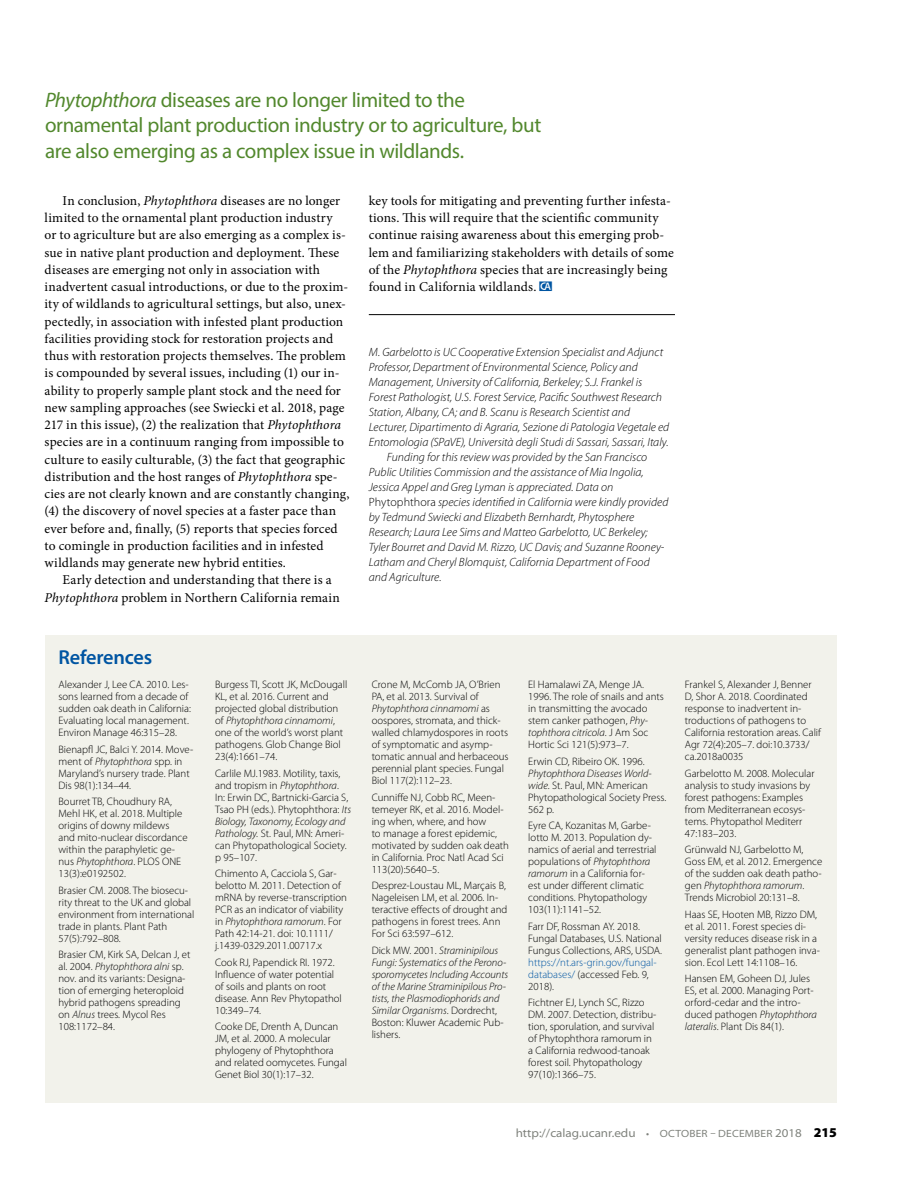
<style>
.page{position:relative;width:918px;height:1188px;background:#fff}
.page>*{position:absolute;margin:0;border:0;box-sizing:border-box;transform-origin:0 0}
.t1{font:21px/25.8px "Myriad Pro";letter-spacing:-.02em;color:#52882d}
.t2{font:600 20.25px "Myriad Pro";letter-spacing:-.01em;color:#0055a2}
.t3{font:13.5px/17.2px "Minion Pro";letter-spacing:.01em;color:#000}
.t4{font:italic 300 12px "Myriad Pro";color:#000}
.t5{font:semi-expanded 12px "Myriad Pro";color:#7e817b}
.t6{font:300 10.8px/12px "Myriad Pro";color:#000}
.t7{font:italic 300 10.8px/12px "Myriad Pro";color:#000}
.t8{font:300 10.8px/12px "Myriad Pro";color:#0055a2}
.s1{font-style:italic}
.s2{font-style:normal}
.s3{color:#000}
.s4{font-size:10.5px}
.s5{font-weight:900;font-stretch:normal;font-size:13.5px;color:#000}
</style>
<div class="page">
<hr style="left:369px;top:314px;width:306px;height:1px;background:#000">
<div style="left:45px;top:635px;width:792px;height:467px;background:#f2f2eb"></div>
<h1 class="t1" style="left:45px;top:86px;width:498px"><span class="s1">Phytophthora</span> diseases are no longer limited to the ornamental plant production industry or to agriculture, but are also emerging as a complex issue in wildlands.</h1>
<p class="t3" style="left:45px;top:192px;width:306px;text-indent:18px">In conclusion, <span class="s1">Phytophthora</span> diseases are no longer limited to the ornamental plant production industry<br>or to agriculture but are also emerging as a complex is&shy;sue in native plant production and deployment. These diseases are emerging not only in association with inadvertent casual introductions, or due to the proxim&shy;ity of wildlands to agricultural settings, but also, unex&shy;pectedly, in association with infested plant production facilities providing stock for restoration projects and thus with restoration projects themselves. The problem is compounded by several issues, including (1) our in&shy;ability to properly sample plant stock and the need for new sampling approaches (see Swiecki et al. 2018, page 217 in this issue), (2) the realization that <span class="s1">Phytophthora </span>species are in a continuum ranging from impossible to culture to easily culturable, (3) the fact that geographic distribution and the host ranges of <span class="s1">Phytophthora</span> spe&shy;cies are not clearly known and are constantly changing, (4) the discovery of novel species at a faster pace than ever before and, finally, (5) reports that species forced to comingle in production facilities and in infested wildlands may generate new hybrid entities.</p>
<p class="t3" style="left:45px;top:571px;width:297px;text-indent:18px">Early detection and understanding that there is a<br><span class="s1">Phytophthora</span> problem in Northern California remain</p>
<p class="t3" style="left:369px;top:192px;width:307px">key tools for mitigating and preventing further infesta&shy;tions. This will require that the scientific community continue raising awareness about this emerging prob&shy;lem and familiarizing stakeholders with details of some of the <span class="s1">Phytophthora</span> species that are increasingly being found in California wildlands.</p>
<p class="t4" style="left:369px;top:344px;width:296px">M. Garbelotto is UC Cooperative Extension Specialist and Adjunct</p>
<p class="t4" style="left:369px;top:359px;width:270px">Professor,Department of Environmental Science, Policy and</p>
<p class="t4" style="left:369px;top:374px;width:275px">Management, University of California, Berkeley; S.J. Frankel is</p>
<p class="t4" style="left:369px;top:389px;width:295px">Forest Pathologist, U.S. Forest Service, Pacific Southwest Research</p>
<p class="t4" style="left:369px;top:404px;width:263px">Station, Albany, CA; and B. Scanu is Research Scientist and</p>
<p class="t4" style="left:369px;top:419px;width:302px">Lecturer, Dipartimento di Agraria, Sezione di Patologia Vegetale ed</p>
<p class="t4" style="left:369px;top:434px;width:301px">Entomologia (SPaVE), Università degli Studi di Sassari, Sassari, Italy.</p>
<p class="t4" style="left:387px;top:449px;width:262px">Funding for this review was provided by the San Francisco</p>
<p class="t4" style="left:369px;top:464px;width:276px">Public Utilities Commission and the assistance of Mia Ingolia,</p>
<p class="t4" style="left:369px;top:479px;width:246px">Jessica Appel and Greg Lyman is appreciated. Data on</p>
<p class="t4" style="left:369px;top:494px;width:301px"><span class="s2">Phytophthora</span> species identified in California were kindly provided</p>
<p class="t4" style="left:369px;top:509px;width:267px">by Tedmund Swiecki and Elizabeth Bernhardt, Phytosphere</p>
<p class="t4" style="left:369px;top:524px;width:280px">Research; Laura Lee Sims and Matteo Garbelotto, UC Berkeley;</p>
<p class="t4" style="left:369px;top:539px;width:297px">Tyler Bourret and David M. Rizzo, UC Davis; and Suzanne Rooney-</p>
<p class="t4" style="left:369px;top:554px;width:282px">Latham and Cheryl Blomquist, California Department of Food</p>
<p class="t4" style="left:369px;top:569px;width:74px">and Agriculture.</p>
<h2 class="t2" style="left:59px;top:644px;width:95px">References</h2>
<p class="t6" style="left:59px;top:678px;width:134px">Alexander J, Lee CA. 2010. Les&shy;sons learned from a decade of sudden oak death in California:<br>Evaluating local management.<br>Environ Manage 46:315–28.</p>
<p class="t6" style="left:59px;top:743px;width:136px">Bienapfl JC, Balci Y. 2014. Move&shy;ment of <span class="s1">Phytophthora</span> spp. in<br>Maryland’s nursery trade. Plant<br>Dis 98(1):134–44.</p>
<p class="t6" style="left:59px;top:795px;width:131px">Bourret TB, Choudhury RA,<br>Mehl HK, et al. 2018. Multiple origins of downy mildews and mito-nuclear discordance within the paraphyletic ge&shy;nus <span class="s1">Phytophthora</span>. PLOS ONE<br>13(3):e0192502.</p>
<p class="t6" style="left:59px;top:884px;width:137px">Brasier CM. 2008. The biosecu&shy;rity threat to the UK and global environment from international trade in plants. Plant Path<br>57(5):792–808.</p>
<p class="t6" style="left:59px;top:948px;width:133px">Brasier CM, Kirk SA, Delcan J, et al. 2004. <span class="s1">Phytophthora alni</span> sp. nov. and its variants: Designa&shy;tion of emerging heteroploid hybrid pathogens spreading on <span class="s1">Alnus</span> trees. Mycol Res<br>108:1172–84.</p>
<p class="t6" style="left:215px;top:678px;width:134px">Burgess TI, Scott JK, McDougall<br>KL, et al. 2016. Current and projected global distribution of <span class="s1">Phytophthora cinnamomi</span>, one of the world’s worst plant pathogens. Glob Change Biol<br>23(4):1661–74.</p>
<p class="t6" style="left:215px;top:767px;width:138px">Carlile MJ.1983. Motility, taxis, and tropism in <span class="s1">Phytophthora</span>.<br>In: Erwin DC, Bartnicki-Garcia S,<br>Tsao PH (eds.). Phytophthora: <span class="s1">Its<br>Biology, Taxonomy, Ecology and<br>Pathology.</span> St. Paul, MN: Ameri&shy;can Phytopathological Society. p 95–107.</p>
<p class="t6" style="left:215px;top:867px;width:133px">Chimento A, Cacciola S, Gar&shy;belotto M. 2011. Detection of mRNA by reverse-transcription<br>PCR as an indicator of viability in <span class="s1">Phytophthora ramorum</span>. For<br>Path 42:14-21. doi: 10.1111/ j.1439-0329.2011.00717.x</p>
<p class="t6" style="left:215px;top:956px;width:128px">Cook RJ, Papendick RI. 1972.<br>Influence of water potential of soils and plants on root disease. Ann Rev Phytopathol<br>10:349–74.</p>
<p class="t6" style="left:215px;top:1020px;width:133px">Cooke DE, Drenth A, Duncan<br>JM, et al. 2000. A molecular phylogeny of Phytophthora and related oomycetes. Fungal<br>Genet Biol 30(1):17–32.</p>
<p class="t6" style="left:372px;top:678px;width:138px">Crone M, McComb JA, O’Brien<br>PA, et al. 2013. Survival of<br><span class="s1">Phytophthora cinnamomi</span> as oospores, stromata, and thick&shy;walled chlamydospores in roots of symptomatic and asymp&shy;tomatic annual and herbaceous perennial plant species. Fungal<br>Biol 117(2):112–23.</p>
<p class="t6" style="left:372px;top:791px;width:139px">Cunniffe NJ, Cobb RC, Meen&shy;temeyer RK, et al. 2016. Model&shy;ing when, where, and how<br>to manage a forest epidemic, motivated by sudden oak death in California. Proc Natl Acad Sci<br>113(20):5640–5.</p>
<p class="t6" style="left:372px;top:879px;width:137px">Desprez-Loustau ML, Marçais B,<br>Nageleisen LM, et al. 2006. In&shy;teractive effects of drought and pathogens in forest trees. Ann<br>For Sci 63:597–612.</p>
<p class="t7" style="left:372px;top:944px;width:138px"><span class="s2">Dick MW. 2001.</span> Straminipilous<br>Fungi: Systematics of the Perono&shy;sporomycetes Including Accounts of the Marine Straminipilous Pro&shy;tists, the Plasmodiophorids and<br>Similar Organisms<span class="s2">. Dordrecht,<br>Boston: Kluwer Academic Pub&shy;lishers.</span></p>
<p class="t6" style="left:528px;top:678px;width:137px">El Hamalawi ZA, Menge JA.<br>1996. The role of snails and ants in transmitting the avocado stem canker pathogen, <span class="s1">Phy&shy;tophthora citricola</span>. J Am Soc<br>Hortic Sci 121(5):973–7.</p>
<p class="t6" style="left:528px;top:755px;width:118px">Erwin CD, Ribeiro OK. 1996.</p>
<p class="t6" style="left:528px;top:767px;width:139px"><span class="s1">Phytophthora Diseases World&shy;wide</span>. St. Paul, MN: American<br>Phytopathological Society Press.<br>562 p.</p>
<p class="t6" style="left:528px;top:819px;width:130px">Eyre CA, Kozanitas M, Garbe&shy;lotto M. 2013. Population dy&shy;namics of aerial and terrestrial populations of <span class="s1">Phytophthora ramorum</span> in a California for&shy;est under different climatic conditions. Phytopathology<br>103(11):1141–52.</p>
<p class="t6" style="left:528px;top:920px;width:135px">Farr DF, Rossman AY. 2018.<br>Fungal Databases, U.S. National<br>Fungus Collections, ARS, USDA.</p>
<p class="t8" style="left:528px;top:956px;width:130px">https://nt.ars-grin.gov/fungal&shy;databases/ <span class="s3">(accessed Feb. 9,<br>2018).</span></p>
<p class="t6" style="left:528px;top:996px;width:129px">Fichtner EJ, Lynch SC, Rizzo<br>DM. 2007. Detection, distribu&shy;tion, sporulation, and survival of Phytophthora ramorum in a California redwood-tanoak forest soil. Phytopathology<br>97(10):1366–75.</p>
<p class="t6" style="left:685px;top:678px;width:138px">Frankel S, Alexander J, Benner<br>D, Shor A. 2018. Coordinated response to inadvertent in&shy;troductions of pathogens to<br>California restoration areas. Calif<br>Agr 72(4):205–7. doi:10.3733/ ca.2018a0035</p>
<p class="t6" style="left:685px;top:767px;width:131px">Garbelotto M. 2008. Molecular analysis to study invasions by forest pathogens: Examples from Mediterranean ecosys&shy;tems. Phytopathol Mediterr<br>47:183–203.</p>
<p class="t6" style="left:685px;top:843px;width:139px">Grünwald NJ, Garbelotto M,<br>Goss EM, et al. 2012. Emergence of the sudden oak death patho&shy;gen <span class="s1">Phytophthora ramorum</span>.<br>Trends Microbiol 20:131–8.</p>
<p class="t6" style="left:685px;top:908px;width:137px">Haas SE, Hooten MB, Rizzo DM, et al. 2011. Forest species di&shy;versity reduces disease risk in a generalist plant pathogen inva&shy;sion. Ecol Lett 14:1108–16.</p>
<p class="t6" style="left:685px;top:972px;width:133px">Hansen EM, Goheen DJ, Jules<br>ES, et al. 2000. Managing Port&shy;orford-cedar and the intro&shy;duced pathogen <span class="s1">Phytophthora lateralis</span>. Plant Dis 84(1).</p>
<p class="t5" style="left:516px;top:1126px;width:323px">http://calag.ucanr.edu <span class="s4">• OCTOBER – DECEMBER</span> 2018 <span class="s5">215</span></p>
</div>
